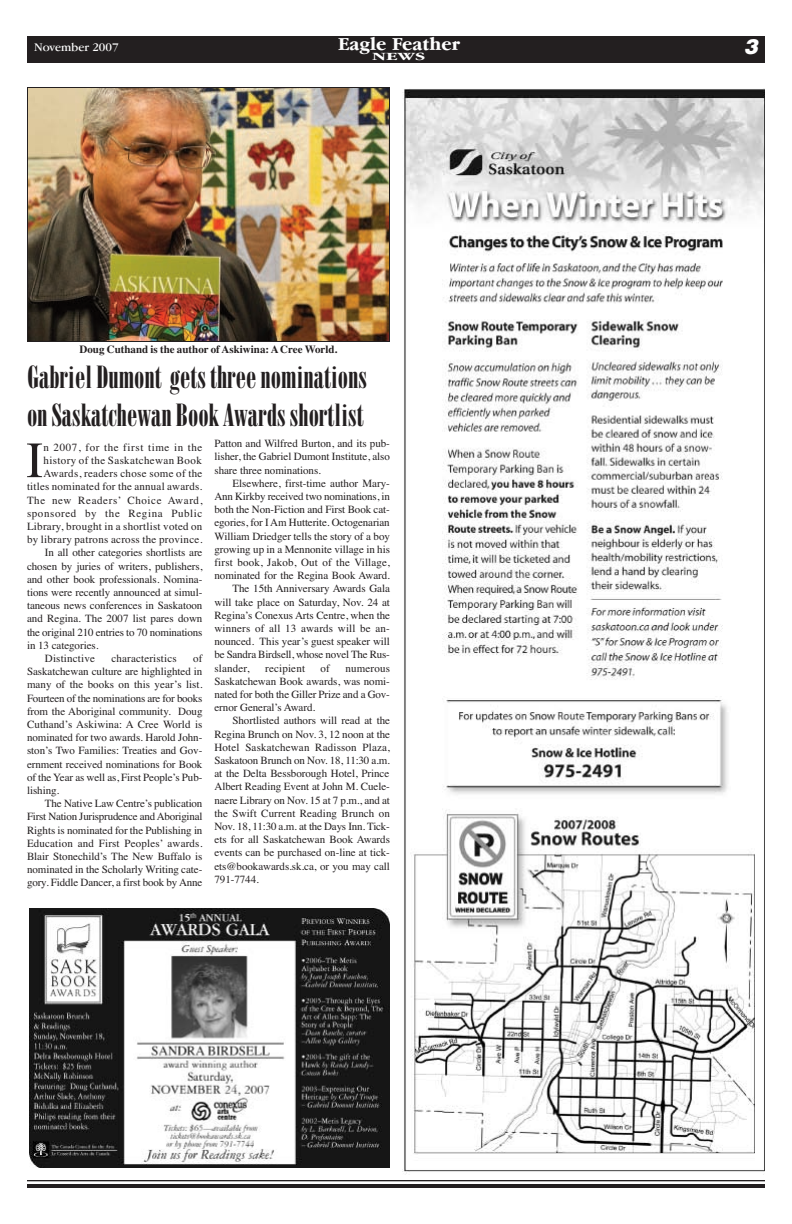
<style>
.page{position:relative;width:792px;height:1224px;background:#fff}
.page>*{position:absolute;margin:0;border:0;box-sizing:border-box;transform-origin:0 0}
.t1{font:50.8px "Times";color:#231f20}
.t2{font:31px/37.2px "Bodoni Poster Compressed";color:#231f20}
.t3{font:italic 900 21px "Helvetica";color:#fff}
.t4{font:700 19px "Garamond IT Cby BT";color:#fff}
.t5{font:12px "Garamond IT Cby BT";color:#fff}
.t6{font:700 11.4px "Garamond IT Cby BT";color:#fff;scale:1.67 1}
.t7{font:11px/13.2px "Times";letter-spacing:-.005em;color:#231f20;text-align:justify}
.t8{font:11px "Times";letter-spacing:.015em;color:#231f20}
.t9{font:11px "Times";letter-spacing:.055em;color:#231f20}
.t10{font:11px "Times";letter-spacing:.02em;color:#231f20}
.t11{font:700 11px "Times";color:#231f20}
.t12{font:11px "Times";letter-spacing:.025em;color:#231f20}
.t13{font:11px "Times";letter-spacing:.035em;color:#231f20}
.t14{font:11px "Times";letter-spacing:.03em;color:#231f20}
</style>
<div class="page">
<div style="left:27px;top:36px;width:738px;height:27px;background:#231f20"></div>
<hr style="left:27px;top:1180px;width:738px;height:1px;background:#231f20">
<hr style="left:27px;top:1184px;width:738px;height:4px;background:#231f20">
<img style="left:29px;top:908px;width:360px;height:260px">
<img style="left:402px;top:88px;width:363px;height:1086px">
<img style="left:29px;top:89px;width:359px;height:251px">
<div style="left:27px;top:87px;width:363px;height:255px;border:1px solid #231f20"></div>
<p class="t5" style="left:34px;top:43px;width:86px">November 2007</p>
<h3 class="t4" style="left:338px;top:39px;width:123px">Eagle Feather</h3>
<p class="t6" style="left:372px;top:53px;width:33px">NEWS</p>
<p class="t11" style="left:80px;top:343px;width:259px">Doug Cuthand is the author of Askiwina: A Cree World.</p>
<h2 class="t2" style="left:27px;top:362px;width:342px">Gabriel Dumont gets three nominations on Saskatchewan Book Awards shortlist</h2>
<h1 class="t1" style="left:26px;top:430px;width:18px">I</h1>
<p class="t9" style="left:44px;top:441px;width:161px">n 2007, for the first time in the</p>
<p class="t7" style="left:214px;top:437px;width:177px">Patton and Wilfred Burton, and its pub&shy;lisher, the Gabriel Dumont Institute, also share three nominations.</p>
<p class="t7" style="left:232px;top:476px;width:159px">Elsewhere, first-time author Mary-</p>
<p class="t7" style="left:214px;top:490px;width:177px">Ann Kirkby received two nominations, in</p>
<p class="t7" style="left:214px;top:503px;width:177px">both the Non-Fiction and First Book cat-</p>
<p class="t7" style="left:214px;top:516px;width:177px">egories, for I Am Hutterite. Octogenarian</p>
<p class="t7" style="left:214px;top:529px;width:177px">William Driedger tells the story of a boy</p>
<p class="t7" style="left:214px;top:542px;width:177px">growing up in a Mennonite village in his</p>
<p class="t8" style="left:214px;top:556px;width:177px">first book, Jakob, Out of the Village,</p>
<p class="t7" style="left:214px;top:569px;width:177px">nominated for the Regina Book Award.</p>
<p class="t7" style="left:232px;top:582px;width:159px">The 15th Anniversary Awards Gala</p>
<p class="t7" style="left:214px;top:595px;width:177px">will take place on Saturday, Nov. 24 at</p>
<p class="t7" style="left:214px;top:608px;width:177px">Regina’s Conexus Arts Centre, when the</p>
<p class="t8" style="left:214px;top:622px;width:177px">winners of all 13 awards will be an-</p>
<p class="t7" style="left:214px;top:635px;width:177px">nounced. This year’s guest speaker will</p>
<p class="t7" style="left:214px;top:648px;width:177px">be Sandra Birdsell, whose novel The Rus-</p>
<p class="t8" style="left:214px;top:661px;width:37px">slander,</p>
<p class="t8" style="left:265px;top:661px;width:41px">recipient</p>
<p class="t7" style="left:321px;top:661px;width:11px">of</p>
<p class="t13" style="left:44px;top:454px;width:160px">history of the Saskatchewan Book</p>
<p class="t14" style="left:44px;top:467px;width:161px">Awards, readers chose some of the</p>
<p class="t10" style="left:27px;top:480px;width:177px">titles nominated for the annual awards.</p>
<p class="t9" style="left:27px;top:493px;width:177px">The new Readers’ Choice Award,</p>
<p class="t9" style="left:27px;top:507px;width:177px">sponsored by the Regina Public</p>
<p class="t10" style="left:27px;top:520px;width:177px">Library, brought in a shortlist voted on</p>
<p class="t12" style="left:27px;top:533px;width:177px">by library patrons across the province.</p>
<p class="t7" style="left:45px;top:546px;width:159px">In all other categories shortlists are</p>
<p class="t7" style="left:27px;top:559px;width:177px">chosen by juries of writers, publishers,</p>
<p class="t7" style="left:27px;top:572px;width:177px">and other book professionals. Nomina-</p>
<p class="t7" style="left:27px;top:586px;width:177px">tions were recently announced at simul-</p>
<p class="t7" style="left:27px;top:599px;width:177px">taneous news conferences in Saskatoon</p>
<p class="t7" style="left:27px;top:612px;width:177px">and Regina. The 2007 list pares down</p>
<p class="t7" style="left:27px;top:625px;width:177px">the original 210 entries to 70 nominations</p>
<p class="t7" style="left:27px;top:638px;width:73px">in 13 categories.</p>
<p class="t8" style="left:45px;top:652px;width:51px">Distinctive</p>
<p class="t8" style="left:111px;top:652px;width:67px">characteristics</p>
<p class="t7" style="left:27px;top:652px;width:177px;text-indent:166px">of Saskatchewan culture are highlighted in many of the books on this year’s list.<br>Fourteen of the nominations are for books from the Aboriginal community. Doug Cuthand’s Askiwina: A Cree World is nominated for two awards. Harold John&shy;ston’s Two Families: Treaties and Gov&shy;ernment received nominations for Book of the Year as well as, First People’s Pub&shy;lishing.</p>
<p class="t7" style="left:27px;top:797px;width:177px;text-indent:18px">The Native Law Centre’s publication First Nation Jurisprudence and Aboriginal Rights is nominated for the Publishing in Education and First Peoples’ awards.<br>Blair Stonechild’s The New Buffalo is nominated in the Scholarly Writing cate&shy;gory. Fiddle Dancer, a first book by Anne</p>
<p class="t7" style="left:214px;top:661px;width:177px;text-indent:131px">numerous Saskatchewan Book awards, was nomi&shy;nated for both the Giller Prize and a Gov&shy;ernor General’s Award.</p>
<p class="t7" style="left:214px;top:714px;width:177px;text-indent:18px">Shortlisted authors will read at the Regina Brunch on Nov. 3, 12 noon at the Hotel Saskatchewan Radisson Plaza, Saskatoon Brunch on Nov. 18, 11:30 a.m. at the Delta Bessborough Hotel, Prince Albert Reading Event at John M. Cuele&shy;naere Library on Nov. 15 at 7 p.m., and at the Swift Current Reading Brunch on Nov. 18, 11:30 a.m. at the Days Inn. Tick&shy;ets for all Saskatchewan Book Awards events can be purchased on-line at tick&shy;ets@bookawards.sk.ca, or you may call 791-7744.</p>
<h3 class="t3" style="left:744px;top:34px;width:16px">3</h3>
</div>
